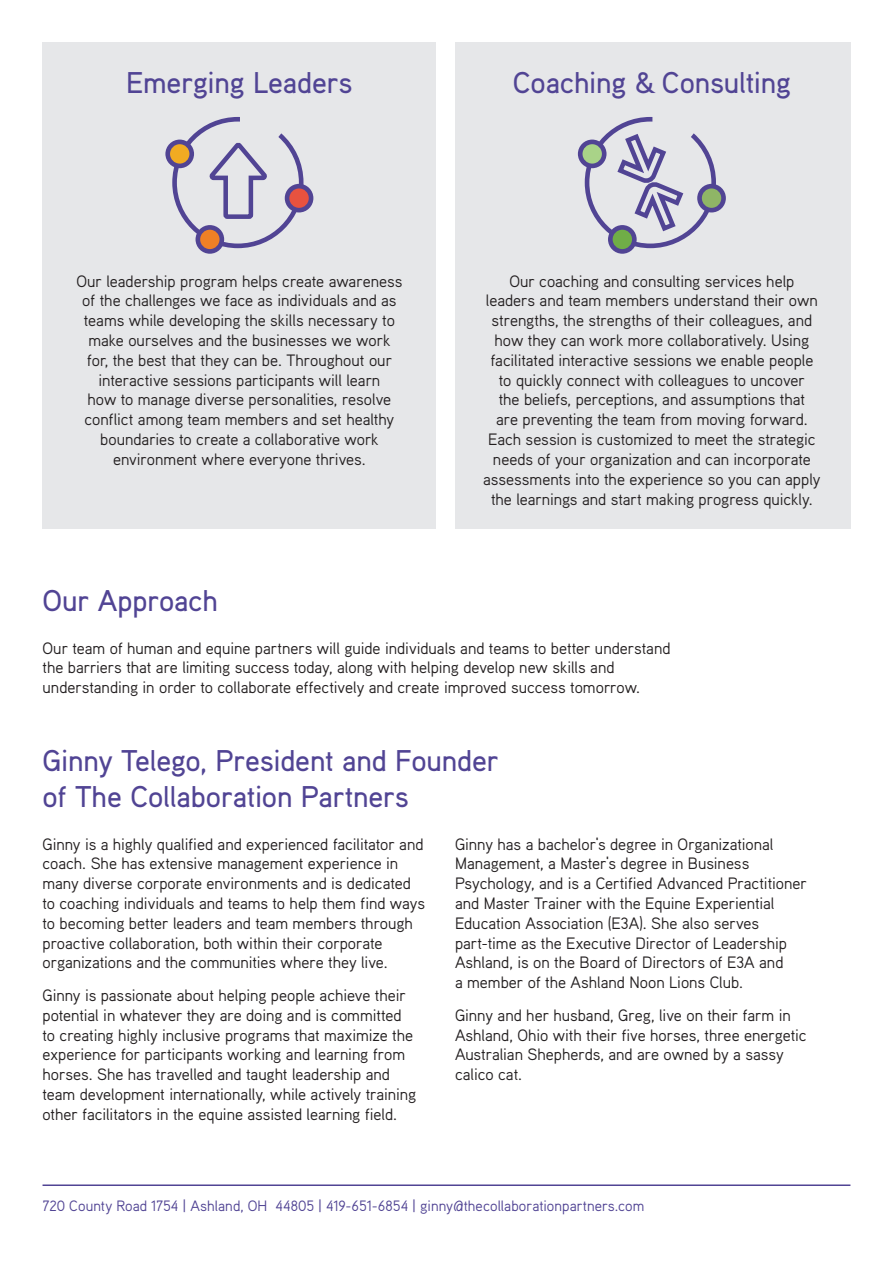
<style>
.page{position:relative;width:893px;height:1263px;background:#fff}
.page>*{position:absolute;margin:0;border:0;box-sizing:border-box;transform-origin:0 0}
.Subheaders{font:500 30px/36px "Aaux";letter-spacing:-.005em;color:#514494}
.Body{font:16.5px/19.8px "Aaux";color:#231f20}
.t1{font:15px "Aaux";letter-spacing:.005em;color:#514494}
</style>
<div class="page">
<hr style="left:43px;top:1184px;width:807px;height:2px;background:#514494">
<div style="left:43px;top:43px;width:393px;height:486px;background:#e6e7e9"></div>
<svg style="left:165px;top:117px;width:148px;height:137px"></svg>
<div style="left:455px;top:43px;width:395px;height:486px;background:#e6e7e9"></div>
<svg style="left:578px;top:117px;width:148px;height:137px"></svg>
<p class="Subheaders" style="left:126px;top:63px;width:228px">Emerging Leaders</p>
<p class="Body" style="left:76px;top:270px;width:327px;text-align:center">Our leadership program helps create awareness of the challenges we face as individuals and as teams while developing the skills necessary to make ourselves and the businesses we work for, the best that they can be. Throughout our interactive sessions participants will learn<br>how to manage diverse personalities, resolve conflict among team members and set healthy boundaries to create a collaborative work environment where everyone thrives.</p>
<p class="Subheaders" style="left:43px;top:582px;width:177px">Our Approach</p>
<p class="Subheaders" style="left:513px;top:63px;width:280px">Coaching &amp; Consulting</p>
<p class="Body" style="left:483px;top:270px;width:339px;text-align:center">Our coaching and consulting services help leaders and team members understand their own strengths, the strengths of their colleagues, and how they can work more collaboratively. Using facilitated interactive sessions we enable people to quickly connect with colleagues to uncover<br>the beliefs, perceptions, and assumptions that<br>are preventing the team from moving forward.<br>Each session is customized to meet the strategic needs of your organization and can incorporate assessments into the experience so you can apply the learnings and start making progress quickly.</p>
<p class="Body" style="left:43px;top:637px;width:629px">Our team of human and equine partners will guide individuals and teams to better understand the barriers that are limiting success today, along with helping develop new skills and understanding in order to collaborate effectively and create improved success tomorrow.</p>
<p class="Subheaders" style="left:43px;top:742px;width:458px">Ginny Telego, President and Founder of The Collaboration Partners</p>
<p class="Body" style="left:43px;top:833px;width:384px">Ginny is a highly qualified and experienced facilitator and coach. She has extensive management experience in many diverse corporate environments and is dedicated to coaching individuals and teams to help them find ways to becoming better leaders and team members through proactive collaboration, both within their corporate organizations and the communities where they live.</p>
<p class="Body" style="left:43px;top:985px;width:375px">Ginny is passionate about helping people achieve their potential in whatever they are doing and is committed to creating highly inclusive programs that maximize the experience for participants working and learning from horses. She has travelled and taught leadership and team development internationally, while actively training other facilitators in the equine assisted learning field.</p>
<p class="Body" style="left:455px;top:833px;width:353px">Ginny has a bachelor’s degree in Organizational Management, a Master’s degree in Business Psychology, and is a Certified Advanced Practitioner and Master Trainer with the Equine Experiential Education Association (E3A). She also serves part-time as the Executive Director of Leadership Ashland, is on the Board of Directors of E3A and<br>a member of the Ashland Noon Lions Club.</p>
<p class="Body" style="left:455px;top:1004px;width:353px">Ginny and her husband, Greg, live on their farm in Ashland, Ohio with their five horses, three energetic Australian Shepherds, and are owned by a sassy calico cat.</p>
<p class="t1" style="left:43px;top:1196px;width:603px">720 County Road 1754 | Ashland, OH 44805 | 419-651-6854 | ginny@thecollaborationpartners.com</p>
</div>
